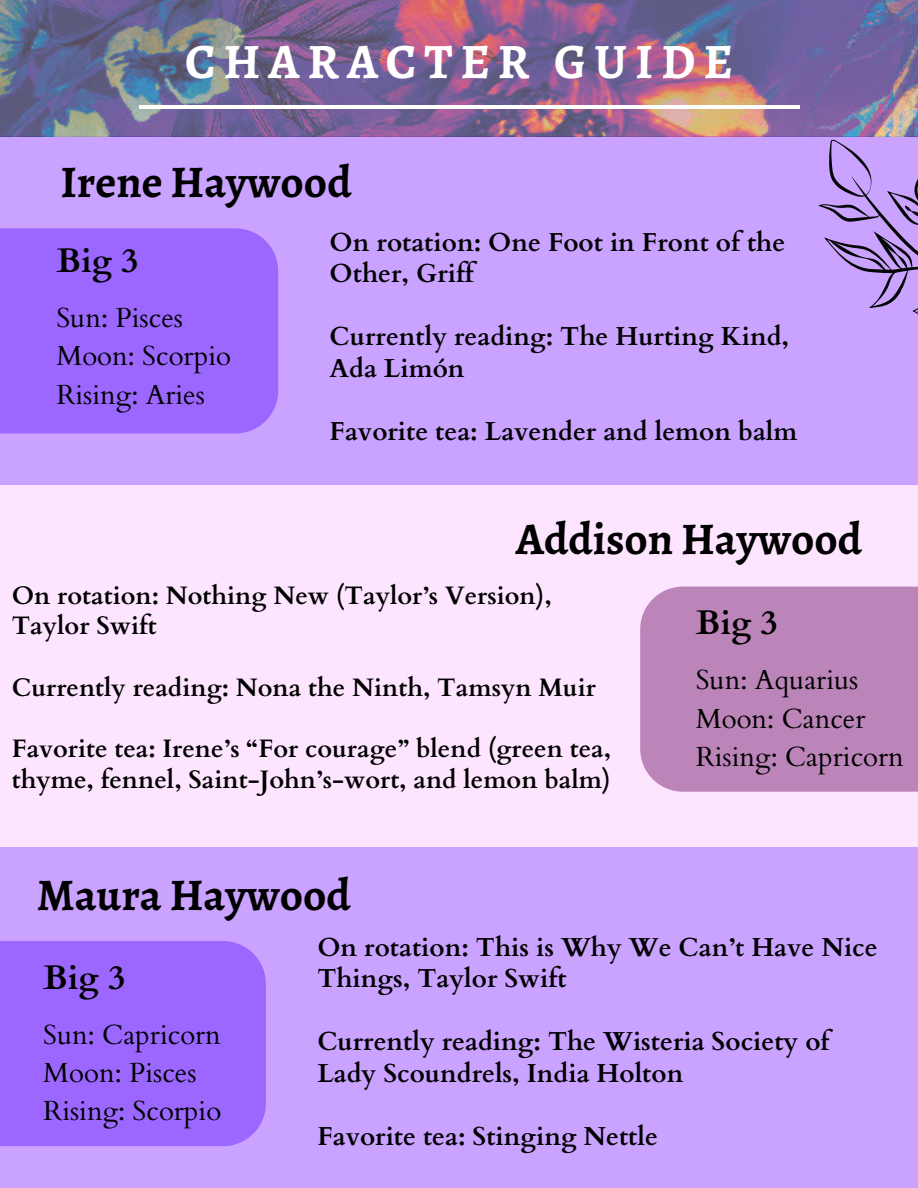
<style>
.page{position:relative;width:918px;height:1188px;background:#fee5ff}
.page>*{position:absolute;margin:0;border:0;box-sizing:border-box;transform-origin:0 0}
.t1{font:700 49.65px "Alegreya";letter-spacing:.16em;color:#fff}
.t2{font:700 45.3px "Alegreya";color:#000}
.t3{font:700 34.05px "Cardo";color:#000}
.t4{font:27.6px/38.2px "Cardo";color:#000}
.t5{font:700 25.95px/31.5px "Cardo";color:#000}
.t6{font:700 25.35px/30.6px "Cardo";color:#000}
</style>
<div class="page">
<div style="left:0;top:136px;width:918px;height:349px;background:#caa2ff"></div>
<div style="left:0;top:847px;width:918px;height:341px;background:#caa2ff"></div>
<svg style="left:817px;top:136px;width:101px;height:178px"></svg>
<img style="left:0;top:0;width:918px;height:136px">
<hr style="left:140px;top:105px;width:660px;height:3px;background:#fff">
<div style="left:0;top:228px;width:278px;height:205px;background:#9c67ff"></div>
<div style="left:0;top:941px;width:266px;height:205px;background:#9c67ff"></div>
<div style="left:640px;top:587px;width:278px;height:205px;background:#bb85b9"></div>
<h1 class="t1" style="left:185px;top:28px;width:549px">CHARACTER GUIDE</h1>
<h2 class="t2" style="left:60px;top:151px;width:293px">Irene Haywood</h2>
<h3 class="t3" style="left:56px;top:238px;width:84px">Big 3</h3>
<p class="t4" style="left:56px;top:299px;width:176px">Sun: Pisces<br>Moon: Scorpio<br>Rising: Aries</p>
<p class="t5" style="left:330px;top:227px;width:457px">On rotation: One Foot in Front of the<br>Other, Griff</p>
<p class="t5" style="left:330px;top:321px;width:461px">Currently reading: The Hurting Kind,<br>Ada Limón</p>
<p class="t5" style="left:330px;top:416px;width:469px">Favorite tea: Lavender and lemon balm</p>
<h2 class="t2" style="left:516px;top:508px;width:348px">Addison Haywood</h2>
<p class="t6" style="left:12px;top:581px;width:542px">On rotation: Nothing New (Taylor’s Version),<br>Taylor Swift</p>
<p class="t6" style="left:12px;top:672px;width:586px">Currently reading: Nona the Ninth, Tamsyn Muir</p>
<p class="t6" style="left:12px;top:734px;width:601px">Favorite tea: Irene’s “For courage” blend (green tea, thyme, fennel, Saint-John’s-wort, and lemon balm)</p>
<h2 class="t2" style="left:37px;top:863px;width:316px">Maura Haywood</h2>
<h3 class="t3" style="left:696px;top:600px;width:84px">Big 3</h3>
<p class="t4" style="left:696px;top:662px;width:210px">Sun: Aquarius<br>Moon: Cancer<br>Rising: Capricorn</p>
<h3 class="t3" style="left:43px;top:955px;width:84px">Big 3</h3>
<p class="t4" style="left:43px;top:1016px;width:180px">Sun: Capricorn<br>Moon: Pisces<br>Rising: Scorpio</p>
<p class="t5" style="left:317px;top:932px;width:562px">On rotation: This is Why We Can’t Have Nice<br>Things, Taylor Swift</p>
<p class="t5" style="left:317px;top:1026px;width:514px">Currently reading: The Wisteria Society of<br>Lady Scoundrels, India Holton</p>
<p class="t5" style="left:317px;top:1121px;width:342px">Favorite tea: Stinging Nettle</p>
</div>
